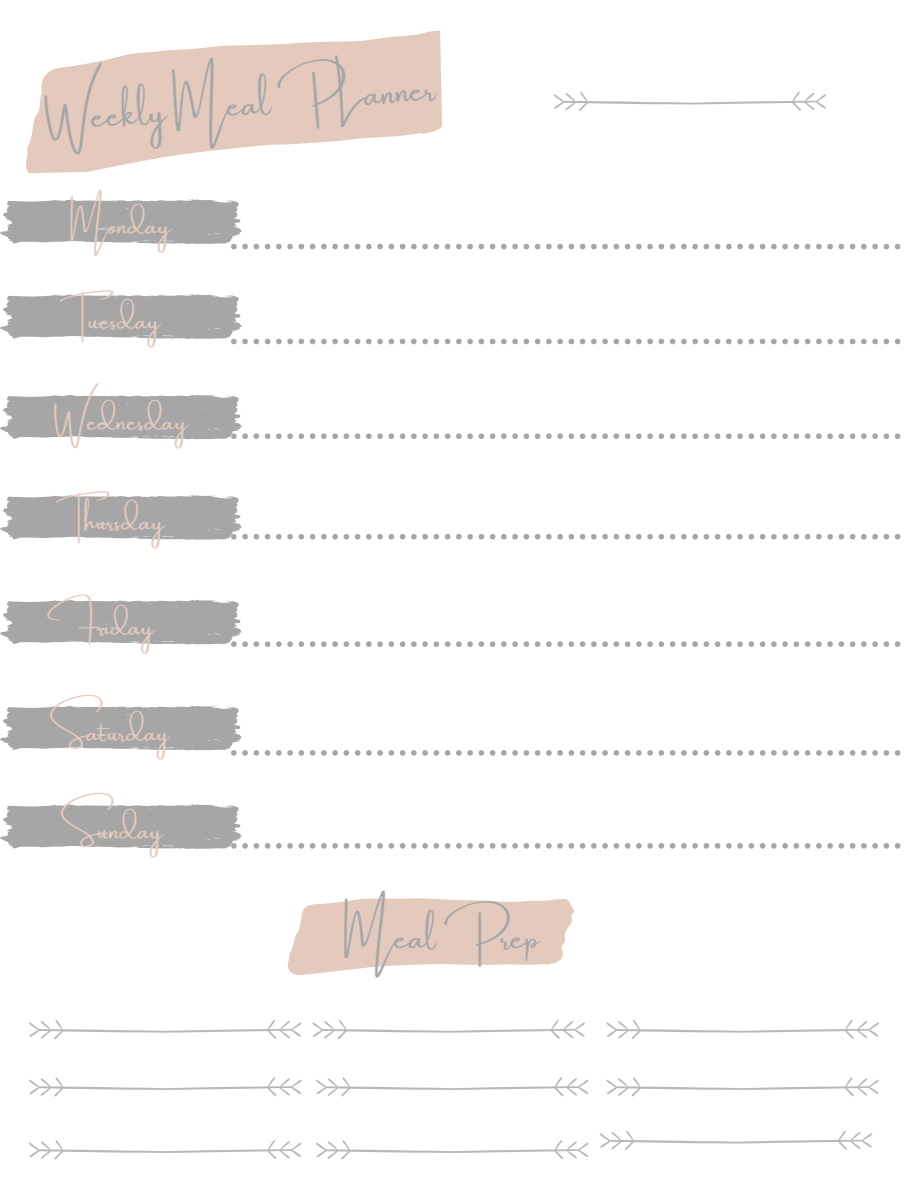
<style>
.page{position:relative;width:918px;height:1188px;background:#fff}
.page>*{position:absolute;margin:0;border:0;box-sizing:border-box;transform-origin:0 0}
.t1{font:33px "Amsterdam One";color:#a6a6a6}
.t2{font:31.5px "Amsterdam One";color:#a6a6a6}
.t3{font:24px "Amsterdam One";color:#e4cabd}
</style>
<div class="page">
<svg style="left:26px;top:30px;width:416px;height:143px;fill:#e4cabd"></svg>
<svg style="left:553px;top:91px;width:273px;height:20px"></svg>
<svg style="left:287px;top:898px;width:287px;height:77px"></svg>
<svg style="left:29px;top:1020px;width:273px;height:19px"></svg>
<svg style="left:29px;top:1077px;width:273px;height:20px"></svg>
<svg style="left:29px;top:1140px;width:273px;height:20px"></svg>
<svg style="left:606px;top:1020px;width:273px;height:19px"></svg>
<svg style="left:606px;top:1077px;width:273px;height:20px"></svg>
<svg style="left:599px;top:1130px;width:273px;height:20px"></svg>
<svg style="left:312px;top:1020px;width:273px;height:19px"></svg>
<svg style="left:316px;top:1077px;width:273px;height:20px"></svg>
<svg style="left:316px;top:1140px;width:273px;height:20px"></svg>
<svg style="left:0;top:199px;width:900px;height:50px"></svg>
<svg style="left:0;top:294px;width:900px;height:50px"></svg>
<svg style="left:0;top:394px;width:900px;height:45px"></svg>
<svg style="left:0;top:495px;width:900px;height:45px"></svg>
<svg style="left:0;top:600px;width:900px;height:47px"></svg>
<svg style="left:0;top:706px;width:900px;height:50px"></svg>
<svg style="left:0;top:804px;width:900px;height:45px"></svg>
<p class="t1" style="left:44px;top:104px;width:393px;rotate:-5deg">Weekly Meal PLanner</p>
<p class="t3" style="left:71px;top:213px;width:102px">Monday</p>
<p class="t3" style="left:60px;top:308px;width:102px">Tuesday</p>
<p class="t3" style="left:54px;top:408px;width:136px">Wednesday</p>
<p class="t3" style="left:56px;top:509px;width:110px">Thursday</p>
<p class="t3" style="left:47px;top:614px;width:109px">Friday</p>
<p class="t3" style="left:50px;top:719px;width:122px">Saturday</p>
<p class="t3" style="left:60px;top:818px;width:104px">Sunday</p>
<p class="t2" style="left:344px;top:921px;width:197px">Meal Prep</p>
</div>
